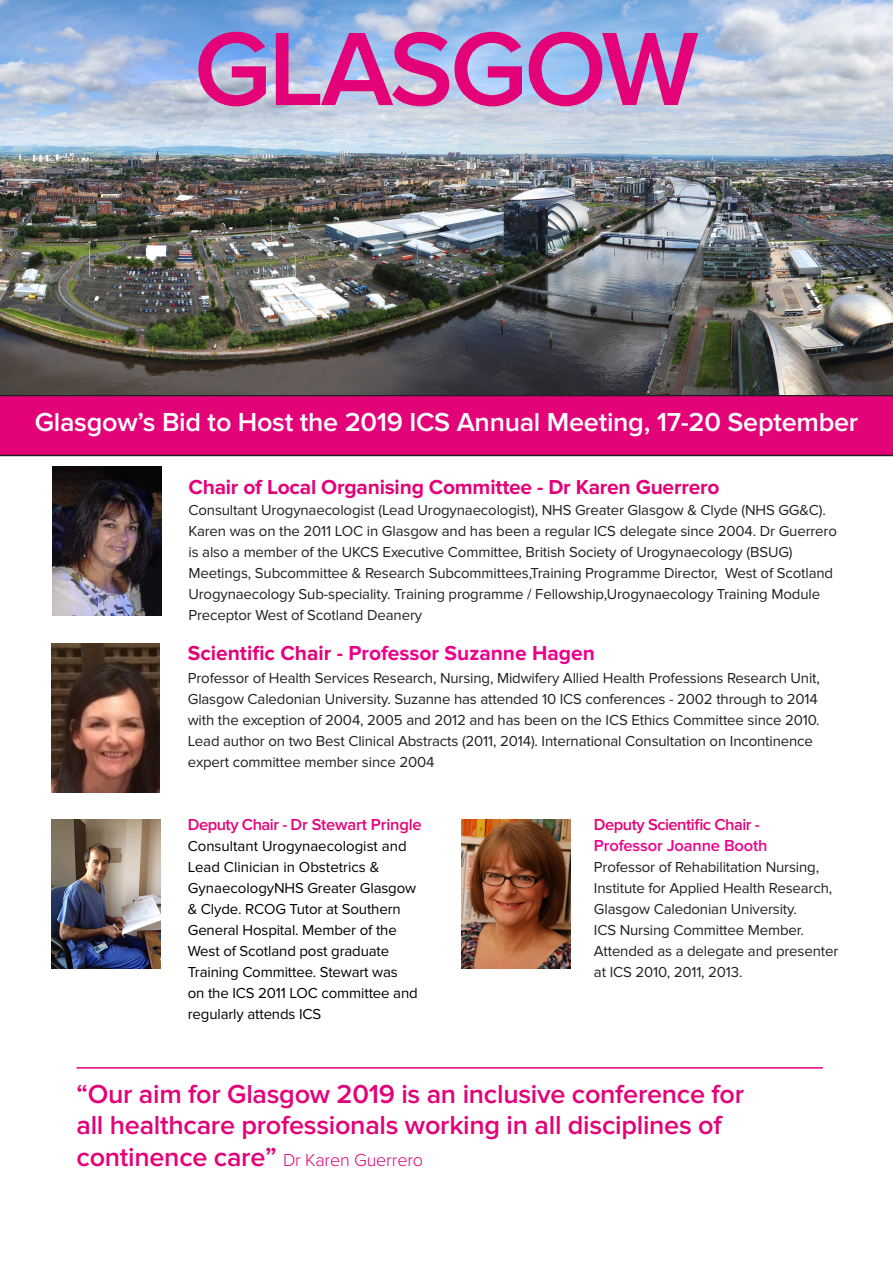
<style>
.page{position:relative;width:893px;height:1263px;background:#fff}
.page>*{position:absolute;margin:0;border:0;box-sizing:border-box;transform-origin:0 0}
.TEXT_Header_Image{font:600 108px "Proxima Nova";letter-spacing:-.03em;color:#e40278}
.TEXT_Quote{font:600 27px/31.5px "Proxima Nova";letter-spacing:-.01em;color:#e40278}
.TEXT_Quote_No_Line{font:600 27px "Proxima Nova";letter-spacing:-.01em;color:#fff}
.TEXT_Sub_Sub_Sub_Hea{font:700 21px "Proxima Nova";letter-spacing:-.01em;color:#e40278}
.TEXT_Sub_Sub_Header{font:700 21px "Proxima Nova";color:#ed028c}
.TEXT_Sub_Sub_Header-2{font:600 16.5px "Proxima Nova";letter-spacing:-.01em;color:#e40278}
.TEXT_Sub_Sub_Header-3{font:600 16.5px "Proxima Nova";letter-spacing:-.03em;color:#e40278}
.TEXT_Sub_Sub_Header-4{font:600 16.5px "Proxima Nova";letter-spacing:-.01em;color:#ed028c}
.TEXT_Body{font:15px/21px "Proxima Nova";letter-spacing:-.01em;color:#231f20}
.TEXT_Body-2{font:15px/21px "Proxima Nova";letter-spacing:-.01em;color:#000}
.s1{color:#e40278}
.s2{font-weight:300;font-size:18px}
</style>
<div class="page">
<div style="left:0;top:395px;width:893px;height:61px;background:#e40278"></div>
<img style="left:53px;top:467px;width:109px;height:149px">
<img style="left:52px;top:820px;width:109px;height:148px">
<img style="left:462px;top:820px;width:108px;height:148px">
<img style="left:51px;top:643px;width:109px;height:149px">
<hr style="left:77px;top:1067px;width:746px;height:1px;background:#e40278">
<img style="left:0;top:0;width:893px;height:394px">
<p class="TEXT_Header_Image" style="left:194px;top:7px;width:507px">GLASGOW</p>
<p class="TEXT_Quote_No_Line" style="left:35px;top:406px;width:825px">Glasgow’s Bid to Host the 2019 ICS Annual Meeting, 17-20 September</p>
<p class="TEXT_Sub_Sub_Sub_Hea" style="left:188px;top:474px;width:533px">Chair of Local Organising Committee - Dr Karen Guerrero</p>
<p class="TEXT_Body" style="left:188px;top:499px;width:650px">Consultant Urogynaecologist (Lead Urogynaecologist), NHS Greater Glasgow &amp; Clyde (NHS GG&amp;C).<br>Karen was on the 2011 LOC in Glasgow and has been a regular ICS delegate since 2004. Dr Guerrero is also a member of the UKCS Executive Committee, British Society of Urogynaecology (BSUG)<br>Meetings, Subcommittee &amp; Research Subcommittees,Training Programme Director, West of Scotland Urogynaecology Sub-speciality. Training programme / Fellowship,Urogynaecology Training Module Preceptor West of Scotland Deanery</p>
<p class="TEXT_Sub_Sub_Header" style="left:188px;top:641px;width:409px"><span class="s1">Scientific Chair -</span> Professor Suzanne Hagen</p>
<p class="TEXT_Body" style="left:188px;top:667px;width:634px">Professor of Health Services Research, Nursing, Midwifery Allied Health Professions Research Unit, Glasgow Caledonian University. Suzanne has attended 10 ICS conferences - 2002 through to 2014 with the exception of 2004, 2005 and 2012 and has been on the ICS Ethics Committee since 2010.<br>Lead author on two Best Clinical Abstracts (2011, 2014). International Consultation on Incontinence expert committee member since 2004</p>
<p class="TEXT_Sub_Sub_Header-2" style="left:188px;top:815px;width:236px">Deputy Chair - Dr Stewart Pringle</p>
<p class="TEXT_Body-2" style="left:188px;top:835px;width:231px">Consultant Urogynaecologist and<br>Lead Clinician in Obstetrics &amp;<br>GynaecologyNHS Greater Glasgow &amp; Clyde. RCOG Tutor at Southern<br>General Hospital. Member of the<br>West of Scotland post graduate<br>Training Committee. Stewart was on the ICS 2011 LOC committee and regularly attends ICS</p>
<p class="TEXT_Sub_Sub_Header-3" style="left:594px;top:815px;width:167px">Deputy Scientific Chair -</p>
<p class="TEXT_Sub_Sub_Header-4" style="left:594px;top:836px;width:175px">Professor Joanne Booth</p>
<p class="TEXT_Body" style="left:594px;top:856px;width:246px">Professor of Rehabilitation Nursing, Institute for Applied Health Research, Glasgow Caledonian University.<br>ICS Nursing Committee Member.<br>Attended as a delegate and presenter at ICS 2010, 2011, 2013.</p>
<p class="TEXT_Quote" style="left:77px;top:1078px;width:669px">“Our aim for Glasgow 2019 is an inclusive conference for all healthcare professionals working in all disciplines of continence care” <span class="s2">Dr Karen Guerrero</span></p>
</div>
